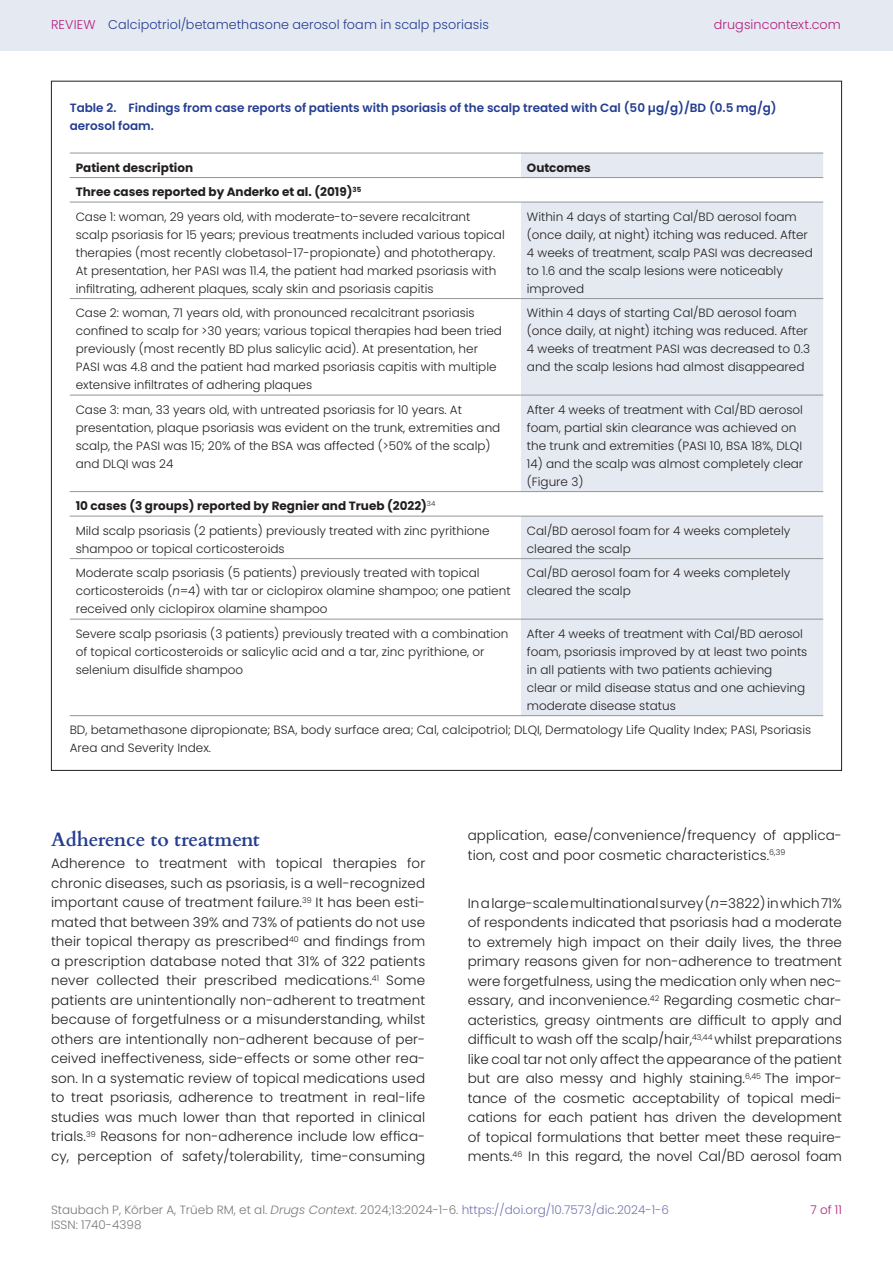
<style>
.page{position:relative;width:893px;height:1263px;background:#fff}
.page>*{position:absolute;margin:0;border:0;box-sizing:border-box;transform-origin:0 0}
.t1{font:700 19.5px "Cardo";color:#243d91}
.Body_Black_First{font:300 13.5px/19.5px "Poppins";letter-spacing:.01em;color:#231f20;text-align:justify}
.Body_Black{font:300 13.5px/19.5px "Poppins";color:#231f20;text-align:justify}
.t2{font:300 12.75px "Poppins";letter-spacing:.01em;color:#243d91}
.t3{font:300 12.75px "Poppins";letter-spacing:.01em;color:#b21f81}
.Body_Black_-_Table_P{font:300 12px/18px "Poppins";color:#231f20}
.t4{font:300 12px "Poppins";color:#7c7878}
.Figure_Table_Caption{font:600 12px/18px "Poppins";color:#243d91}
.Body_Black_-_Table_P-2{font:700 12px "Poppins";color:#231f20}
.TBL_COLH{font:700 12px "Poppins";color:#231f20}
.t5{font:300 12px "Poppins";color:#b21f81}
.s1{color:#b21f81}
.s2{font-style:italic}
.s3{color:#7376b2}
</style>
<div class="page">
<div style="left:0;top:0;width:893px;height:51px;background:#e5eaf2"></div>
<svg style="left:521px;top:154px;width:302px;height:561px;background:#e6ebf2"></svg>
<hr style="left:70px;top:202px;width:451px;height:1px;background:#939598">
<hr style="left:521px;top:202px;width:302px;height:1px;background:#939598">
<hr style="left:70px;top:298px;width:451px;height:1px;background:#939598">
<hr style="left:521px;top:298px;width:302px;height:1px;background:#939598">
<hr style="left:70px;top:395px;width:451px;height:1px;background:#939598">
<hr style="left:521px;top:395px;width:302px;height:1px;background:#939598">
<hr style="left:70px;top:491px;width:451px;height:1px;background:#939598">
<hr style="left:521px;top:491px;width:302px;height:1px;background:#939598">
<hr style="left:70px;top:516px;width:451px;height:1px;background:#939598">
<hr style="left:521px;top:516px;width:302px;height:1px;background:#939598">
<hr style="left:70px;top:558px;width:451px;height:1px;background:#939598">
<hr style="left:521px;top:558px;width:302px;height:1px;background:#939598">
<hr style="left:70px;top:153px;width:451px;height:1px;background:#939598">
<hr style="left:521px;top:153px;width:302px;height:1px;background:#939598">
<hr style="left:70px;top:177px;width:451px;height:1px;background:#939598">
<hr style="left:521px;top:177px;width:302px;height:1px;background:#939598">
<hr style="left:70px;top:619px;width:451px;height:1px;background:#939598">
<hr style="left:521px;top:619px;width:302px;height:1px;background:#939598">
<hr style="left:70px;top:715px;width:451px;height:1px;background:#939598">
<hr style="left:521px;top:715px;width:302px;height:1px;background:#939598">
<p class="t2" style="left:51px;top:17px;width:439px"><span class="s1">REVIEW</span> Calcipotriol/betamethasone aerosol foam in scalp psoriasis</p>
<p class="t3" style="left:714px;top:17px;width:129px">drugsincontext.com</p>
<p class="Figure_Table_Caption" style="left:70px;top:99px;width:708px">Table 2. Findings from case reports of patients with psoriasis of the scalp treated with Cal (50 µg/g)/BD (0.5 mg/g) aerosol foam.</p>
<p class="TBL_COLH" style="left:76px;top:160px;width:119px">Patient description</p>
<p class="TBL_COLH" style="left:527px;top:160px;width:66px">Outcomes</p>
<p class="Body_Black_-_Table_P-2" style="left:76px;top:185px;width:287px">Three cases reported by Anderko et al. (2019)<sup>35</sup></p>
<p class="Body_Black_-_Table_P" style="left:76px;top:207px;width:430px">Case 1: woman, 29 years old, with moderate-to-severe recalcitrant scalp psoriasis for 15 years; previous treatments included various topical therapies (most recently clobetasol-17-propionate) and phototherapy.<br>At presentation, her PASI was 11.4, the patient had marked psoriasis with infiltrating, adherent plaques, scaly skin and psoriasis capitis</p>
<p class="Body_Black_-_Table_P" style="left:527px;top:207px;width:287px">Within 4 days of starting Cal/BD aerosol foam (once daily, at night) itching was reduced. After 4 weeks of treatment, scalp PASI was decreased to 1.6 and the scalp lesions were noticeably improved</p>
<p class="Body_Black_-_Table_P" style="left:76px;top:304px;width:428px">Case 2: woman, 71 years old, with pronounced recalcitrant psoriasis confined to scalp for &gt;30 years; various topical therapies had been tried previously (most recently BD plus salicylic acid). At presentation, her PASI was 4.8 and the patient had marked psoriasis capitis with multiple extensive infiltrates of adhering plaques</p>
<p class="Body_Black_-_Table_P" style="left:527px;top:304px;width:285px">Within 4 days of starting Cal/BD aerosol foam (once daily, at night) itching was reduced. After 4 weeks of treatment PASI was decreased to 0.3 and the scalp lesions had almost disappeared</p>
<p class="Body_Black_-_Table_P" style="left:76px;top:400px;width:426px">Case 3: man, 33 years old, with untreated psoriasis for 10 years. At presentation, plaque psoriasis was evident on the trunk, extremities and scalp, the PASI was 15; 20% of the BSA was affected (&gt;50% of the scalp) and DLQI was 24</p>
<p class="Body_Black_-_Table_P" style="left:527px;top:400px;width:278px">After 4 weeks of treatment with Cal/BD aerosol foam, partial skin clearance was achieved on the trunk and extremities (PASI 10, BSA 18%, DLQI</p>
<p class="Body_Black_-_Table_P" style="left:527px;top:454px;width:278px">14) and the scalp was almost completely clear (Figure 3)</p>
<p class="Body_Black_-_Table_P-2" style="left:76px;top:499px;width:361px">10 cases (3 groups) reported by Regnier and Trueb (2022)<sup>34</sup></p>
<p class="Body_Black_-_Table_P" style="left:76px;top:521px;width:415px">Mild scalp psoriasis (2 patients) previously treated with zinc pyrithione shampoo or topical corticosteroids</p>
<p class="Body_Black_-_Table_P" style="left:527px;top:521px;width:265px">Cal/BD aerosol foam for 4 weeks completely cleared the scalp</p>
<p class="Body_Black_-_Table_P" style="left:76px;top:564px;width:436px">Moderate scalp psoriasis (5 patients) previously treated with topical corticosteroids (<span class="s2">n</span>=4) with tar or ciclopirox olamine shampoo; one patient received only ciclopirox olamine shampoo</p>
<p class="Body_Black_-_Table_P" style="left:527px;top:564px;width:265px">Cal/BD aerosol foam for 4 weeks completely cleared the scalp</p>
<p class="Body_Black_-_Table_P" style="left:76px;top:624px;width:434px">Severe scalp psoriasis (3 patients) previously treated with a combination of topical corticosteroids or salicylic acid and a tar, zinc pyrithione, or selenium disulfide shampoo</p>
<p class="Body_Black_-_Table_P" style="left:527px;top:624px;width:282px">After 4 weeks of treatment with Cal/BD aerosol foam, psoriasis improved by at least two points in all patients with two patients achieving<br>clear or mild disease status and one achieving moderate disease status</p>
<p class="Body_Black_-_Table_P" style="left:70px;top:721px;width:743px">BD, betamethasone dipropionate; BSA, body surface area; Cal, calcipotriol; DLQI, Dermatology Life Quality Index; PASI, Psoriasis<br>Area and Severity Index.</p>
<h2 class="t1" style="left:51px;top:823px;width:210px">Adherence to treatment</h2>
<p class="Body_Black_First" style="left:51px;top:854px;width:376px">Adherence to treatment with topical therapies for chronic diseases, such as psoriasis, is a well-recognized important cause of treatment failure.<sup>39</sup> It has been esti&shy;mated that between 39% and 73% of patients do not use their topical therapy as prescribed<sup>40</sup> and findings from a prescription database noted that 31% of 322 patients never collected their prescribed medications.<sup>41</sup> Some patients are unintentionally non-adherent to treatment because of forgetfulness or a misunderstanding, whilst others are intentionally non-adherent because of per&shy;ceived ineffectiveness, side-effects or some other rea&shy;son. In a systematic review of topical medications used to treat psoriasis, adherence to treatment in real-life studies was much lower than that reported in clinical trials.<sup>39</sup> Reasons for non-adherence include low effica&shy;cy, perception of safety/tolerability, time-consuming</p>
<p class="Body_Black_First" style="left:468px;top:826px;width:376px">application, ease/convenience/frequency of applica&shy;tion, cost and poor cosmetic characteristics.<sup>6,39</sup></p>
<p class="Body_Black" style="left:468px;top:893px;width:376px">In a large-scale multinational survey (<span class="s2">n</span>=3822) in which 71% of respondents indicated that psoriasis had a moderate to extremely high impact on their daily lives, the three primary reasons given for non-adherence to treatment were forgetfulness, using the medication only when nec&shy;essary, and inconvenience.<sup>42</sup> Regarding cosmetic char&shy;acteristics, greasy ointments are difficult to apply and difficult to wash off the scalp/hair,<sup>43,44</sup> whilst preparations like coal tar not only affect the appearance of the patient but are also messy and highly staining.<sup>6,45</sup> The impor&shy;tance of the cosmetic acceptability of topical medi&shy;cations for each patient has driven the development of topical formulations that better meet these require&shy;ments.<sup>46</sup> In this regard, the novel Cal/BD aerosol foam</p>
<p class="t4" style="left:51px;top:1203px;width:619px">Staubach P, Körber A, Trüeb RM, et al. <span class="s2">Drugs Context</span>. 2024;13:2024-1-6. <span class="s3">https://doi.org/10.7573/dic.2024-1-6</span></p>
<p class="t5" style="left:810px;top:1203px;width:33px">7 of 11</p>
<p class="t4" style="left:51px;top:1218px;width:92px">ISSN: 1740-4398</p>
</div>
